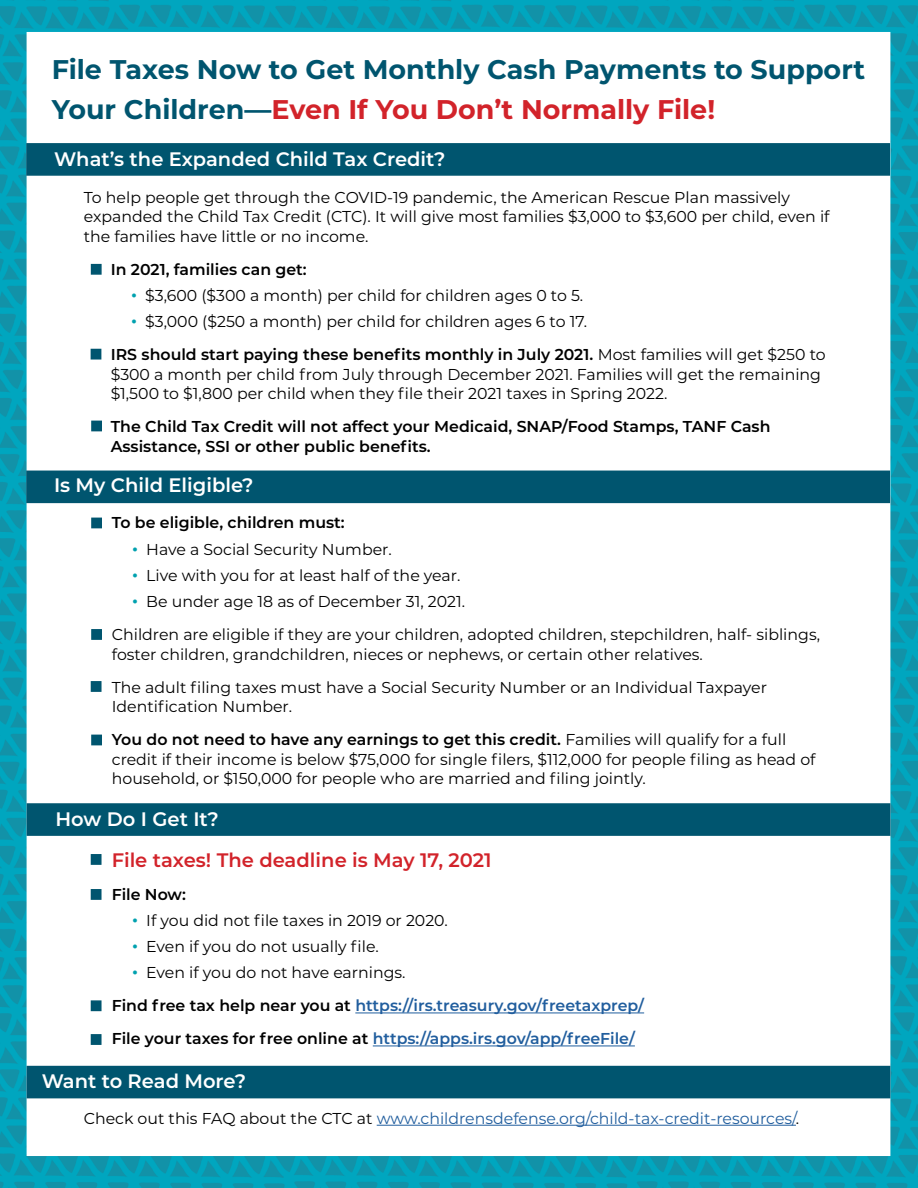
<style>
.page{position:relative;width:918px;height:1188px;background:#fff}
.page>*{position:absolute;margin:0;border:0;box-sizing:border-box;transform-origin:0 0}
.t1{font:700 27px/40.5px "Montserrat";color:#00556f}
.t2{font:600 19.5px "Montserrat";color:#fff}
.t3{font:600 19.5px "Montserrat";color:#d2232a}
.t4{font:15.75px/19.5px "Montserrat";color:#000}
.t5{font:600 15.75px/19.5px "Montserrat";color:#000}
.t6{font:600 15.75px/33px "Montserrat";color:#215e9e}
.t7{font:15.75px "Montserrat";color:#215e9e}
.s1{color:#d2232a}
.s2{font-weight:700;color:#00a1af}
.s3{font-weight:600}
.s4{font-weight:400;color:#000}
.s5{color:#000}
</style>
<div class="page">
<img style="left:0;top:0;width:918px;height:1188px">
<div style="left:27px;top:32px;width:863px;height:1124px;background:#fff"></div>
<div style="left:91px;top:349px;width:10px;height:11px;background:#00556f;border:2px solid #00556f"></div>
<div style="left:91px;top:264px;width:11px;height:11px;background:#00556f;border:2px solid #00556f"></div>
<div style="left:91px;top:629px;width:11px;height:11px;background:#00556f;border:2px solid #00556f"></div>
<div style="left:91px;top:735px;width:11px;height:10px;background:#00556f;border:2px solid #00556f"></div>
<div style="left:91px;top:681px;width:11px;height:11px;background:#00556f;border:2px solid #00556f"></div>
<hr style="left:355px;top:1013px;width:289px;height:1px;background:#215e9e">
<hr style="left:373px;top:1046px;width:262px;height:1px;background:#215e9e">
<div style="left:91px;top:854px;width:11px;height:11px;background:#00556f;border:2px solid #00556f"></div>
<div style="left:91px;top:889px;width:11px;height:11px;background:#00556f;border:2px solid #00556f"></div>
<div style="left:91px;top:1000px;width:11px;height:11px;background:#00556f;border:2px solid #00556f"></div>
<div style="left:91px;top:1034px;width:11px;height:11px;background:#00556f;border:2px solid #00556f"></div>
<hr style="left:377px;top:1125px;width:419px;height:1px;background:#215e9e">
<div style="left:91px;top:421px;width:11px;height:10px;background:#00556f;border:2px solid #00556f"></div>
<div style="left:27px;top:1066px;width:863px;height:32px;background:#00556f"></div>
<div style="left:27px;top:803px;width:863px;height:33px;background:#00556f;border:2px solid #00556f"></div>
<div style="left:26px;top:471px;width:864px;height:32px;background:#00556f"></div>
<div style="left:26px;top:143px;width:864px;height:33px;background:#00556f;border:2px solid #00556f"></div>
<div style="left:91px;top:518px;width:11px;height:10px;background:#00556f;border:2px solid #00556f"></div>
<h1 class="t1" style="left:52px;top:48px;width:815px">File Taxes Now to Get Monthly Cash Payments to Support<br>Your Children—<span class="s1">Even If You Don’t Normally File!</span></h1>
<p class="t2" style="left:54px;top:146px;width:393px">What’s the Expanded Child Tax Credit?</p>
<p class="t4" style="left:84px;top:187px;width:747px">To help people get through the COVID-19 pandemic, the American Rescue Plan massively expanded the Child Tax Credit (CTC). It will give most families $3,000 to $3,600 per child, even if the families have little or no income.</p>
<p class="t5" style="left:111px;top:259px;width:197px">In 2021, families can get:</p>
<p class="t4" style="left:131px;top:285px;width:454px"><span class="s2">•</span> $3,600 ($300 a month) per child for children ages 0 to 5.</p>
<p class="t4" style="left:111px;top:304px;width:716px;line-height:33px;text-indent:20px"><span class="s2">•</span> $3,000 ($250 a month) per child for children ages 6 to 17.<br><span class="s3">IRS should start paying these benefits monthly in July 2021.</span> Most families will get $250 to</p>
<p class="t4" style="left:111px;top:364px;width:712px">$300 a month per child from July through December 2021. Families will get the remaining $1,500 to $1,800 per child when they file their 2021 taxes in Spring 2022.</p>
<p class="t5" style="left:111px;top:416px;width:661px">The Child Tax Credit will not affect your Medicaid, SNAP/Food Stamps, TANF Cash<br>Assistance, SSI or other public benefits.</p>
<p class="t2" style="left:54px;top:472px;width:201px">Is My Child Eligible?</p>
<p class="t5" style="left:112px;top:512px;width:234px">To be eligible, children must:</p>
<p class="t4" style="left:132px;top:539px;width:261px"><span class="s2">•</span> Have a Social Security Number.</p>
<p class="t4" style="left:132px;top:565px;width:330px"><span class="s2">•</span> Live with you for at least half of the year.</p>
<p class="t4" style="left:112px;top:584px;width:710px;line-height:33px;text-indent:20px"><span class="s2">•</span> Be under age 18 as of December 31, 2021.<br>Children are eligible if they are your children, adopted children, stepchildren, half- siblings,</p>
<p class="t4" style="left:112px;top:637px;width:657px;line-height:33px">foster children, grandchildren, nieces or nephews, or certain other relatives.<br>The adult filing taxes must have a Social Security Number or an Individual Taxpayer</p>
<p class="t4" style="left:112px;top:689px;width:676px;line-height:33px">Identification Number.<br><span class="s3">You do not need to have any earnings to get this credit.</span> Families will qualify for a full</p>
<p class="t4" style="left:112px;top:749px;width:705px">credit if their income is below $75,000 for single filers, $112,000 for people filing as head of household, or $150,000 for people who are married and filing jointly.</p>
<p class="t2" style="left:56px;top:806px;width:165px">How Do I Get It?</p>
<p class="t3" style="left:112px;top:846px;width:381px">File taxes! The deadline is May 17, 2021</p>
<p class="t5" style="left:112px;top:884px;width:76px">File Now:</p>
<p class="t4" style="left:132px;top:910px;width:317px"><span class="s2">•</span> If you did not file taxes in 2019 or 2020.</p>
<p class="t4" style="left:132px;top:936px;width:248px"><span class="s2">•</span> Even if you do not usually file.</p>
<p class="t6" style="left:112px;top:956px;width:534px;text-indent:20px"><span class="s2">•</span> <span class="s4">Even if you do not have earnings.<br></span><span class="s5">Find free tax help near you at</span> https://irs.treasury.gov/freetaxprep/<br><span class="s5">File your taxes for free online at</span> https://apps.irs.gov/app/freeFile/</p>
<p class="t2" style="left:42px;top:1067px;width:206px">Want to Read More?</p>
<p class="t7" style="left:84px;top:1107px;width:717px"><span class="s5">Check out this FAQ about the CTC at</span> www.childrensdefense.org/child-tax-credit-resources/<span class="s5">.</span></p>
</div>
